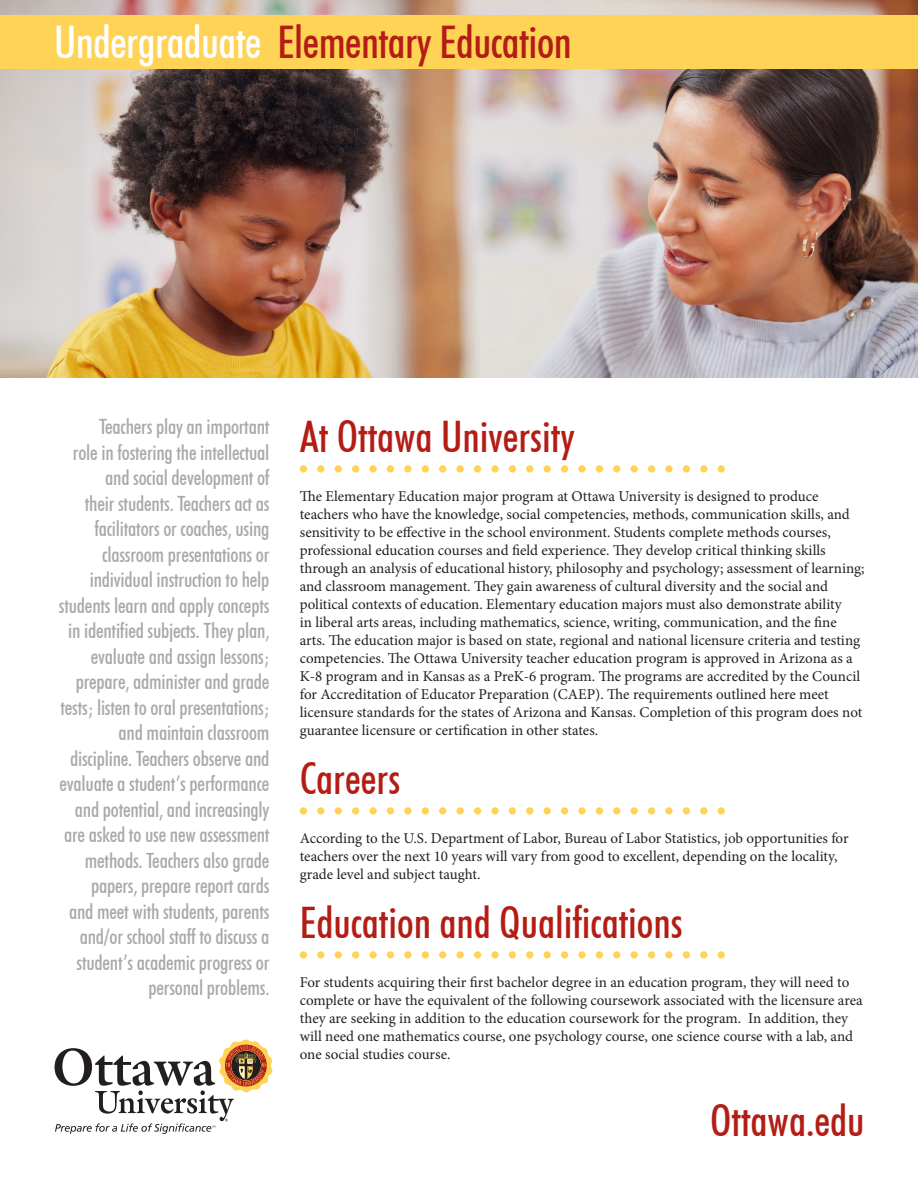
<style>
.page{position:relative;width:918px;height:1188px;background:#fff}
.page>*{position:absolute;margin:0;border:0;box-sizing:border-box;transform-origin:0 0}
.t1{font:500 condensed 45px "Futura BT";letter-spacing:-.01em;color:#b41d15}
.t2{font:500 condensed 43.5px "Futura BT";color:#b41d15}
.t3{font:500 condensed 21px/25.5px "Futura BT";letter-spacing:-.01em;color:#a8a9ad;text-align:right}
.t4{font:15px/18px "Minion Pro";color:#231f20}
.s1{color:#fff}
</style>
<div class="page">
<img style="left:0;top:0;width:918px;height:378px">
<div style="left:0;top:15px;width:918px;height:53px;background:#fed356"></div>
<div style="left:369px;top:465px;width:8px;height:8px;background:#fed356;border-radius:50%"></div>
<div style="left:300px;top:465px;width:7px;height:8px;background:#fed356;border-radius:50%"></div>
<div style="left:439px;top:465px;width:7px;height:8px;background:#fed356;border-radius:50%"></div>
<div style="left:404px;top:465px;width:8px;height:8px;background:#fed356;border-radius:50%"></div>
<div style="left:335px;top:465px;width:7px;height:8px;background:#fed356;border-radius:50%"></div>
<div style="left:474px;top:465px;width:7px;height:8px;background:#fed356;border-radius:50%"></div>
<div style="left:387px;top:465px;width:7px;height:8px;background:#fed356;border-radius:50%"></div>
<div style="left:317px;top:465px;width:7px;height:8px;background:#fed356;border-radius:50%"></div>
<div style="left:457px;top:465px;width:7px;height:8px;background:#fed356;border-radius:50%"></div>
<div style="left:422px;top:465px;width:7px;height:8px;background:#fed356;border-radius:50%"></div>
<div style="left:352px;top:465px;width:7px;height:8px;background:#fed356;border-radius:50%"></div>
<div style="left:491px;top:465px;width:8px;height:8px;background:#fed356;border-radius:50%"></div>
<div style="left:509px;top:465px;width:7px;height:8px;background:#fed356;border-radius:50%"></div>
<div style="left:596px;top:465px;width:7px;height:8px;background:#fed356;border-radius:50%"></div>
<div style="left:526px;top:465px;width:7px;height:8px;background:#fed356;border-radius:50%"></div>
<div style="left:561px;top:465px;width:7px;height:8px;background:#fed356;border-radius:50%"></div>
<div style="left:544px;top:465px;width:7px;height:8px;background:#fed356;border-radius:50%"></div>
<div style="left:578px;top:465px;width:8px;height:8px;background:#fed356;border-radius:50%"></div>
<div style="left:665px;top:465px;width:8px;height:8px;background:#fed356;border-radius:50%"></div>
<div style="left:700px;top:465px;width:7px;height:8px;background:#fed356;border-radius:50%"></div>
<div style="left:630px;top:465px;width:8px;height:8px;background:#fed356;border-radius:50%"></div>
<div style="left:683px;top:465px;width:7px;height:8px;background:#fed356;border-radius:50%"></div>
<div style="left:613px;top:465px;width:7px;height:8px;background:#fed356;border-radius:50%"></div>
<div style="left:718px;top:465px;width:7px;height:8px;background:#fed356;border-radius:50%"></div>
<div style="left:648px;top:465px;width:7px;height:8px;background:#fed356;border-radius:50%"></div>
<div style="left:369px;top:807px;width:8px;height:8px;background:#fed356;border-radius:50%"></div>
<div style="left:300px;top:807px;width:7px;height:8px;background:#fed356;border-radius:50%"></div>
<div style="left:439px;top:807px;width:7px;height:8px;background:#fed356;border-radius:50%"></div>
<div style="left:404px;top:807px;width:8px;height:8px;background:#fed356;border-radius:50%"></div>
<div style="left:335px;top:807px;width:7px;height:8px;background:#fed356;border-radius:50%"></div>
<div style="left:474px;top:807px;width:7px;height:8px;background:#fed356;border-radius:50%"></div>
<div style="left:387px;top:807px;width:7px;height:8px;background:#fed356;border-radius:50%"></div>
<div style="left:317px;top:807px;width:7px;height:8px;background:#fed356;border-radius:50%"></div>
<div style="left:457px;top:807px;width:7px;height:8px;background:#fed356;border-radius:50%"></div>
<div style="left:422px;top:807px;width:7px;height:8px;background:#fed356;border-radius:50%"></div>
<div style="left:352px;top:807px;width:7px;height:8px;background:#fed356;border-radius:50%"></div>
<div style="left:491px;top:807px;width:8px;height:8px;background:#fed356;border-radius:50%"></div>
<div style="left:509px;top:807px;width:7px;height:8px;background:#fed356;border-radius:50%"></div>
<div style="left:596px;top:807px;width:7px;height:8px;background:#fed356;border-radius:50%"></div>
<div style="left:526px;top:807px;width:7px;height:8px;background:#fed356;border-radius:50%"></div>
<div style="left:561px;top:807px;width:7px;height:8px;background:#fed356;border-radius:50%"></div>
<div style="left:544px;top:807px;width:7px;height:8px;background:#fed356;border-radius:50%"></div>
<div style="left:578px;top:807px;width:8px;height:8px;background:#fed356;border-radius:50%"></div>
<div style="left:665px;top:807px;width:8px;height:8px;background:#fed356;border-radius:50%"></div>
<div style="left:700px;top:807px;width:7px;height:8px;background:#fed356;border-radius:50%"></div>
<div style="left:630px;top:807px;width:8px;height:8px;background:#fed356;border-radius:50%"></div>
<div style="left:683px;top:807px;width:7px;height:8px;background:#fed356;border-radius:50%"></div>
<div style="left:613px;top:807px;width:7px;height:8px;background:#fed356;border-radius:50%"></div>
<div style="left:718px;top:807px;width:7px;height:8px;background:#fed356;border-radius:50%"></div>
<div style="left:648px;top:807px;width:7px;height:8px;background:#fed356;border-radius:50%"></div>
<div style="left:369px;top:951px;width:8px;height:8px;background:#fed356;border-radius:50%"></div>
<div style="left:300px;top:951px;width:7px;height:8px;background:#fed356;border-radius:50%"></div>
<div style="left:439px;top:951px;width:7px;height:8px;background:#fed356;border-radius:50%"></div>
<div style="left:404px;top:951px;width:8px;height:8px;background:#fed356;border-radius:50%"></div>
<div style="left:335px;top:951px;width:7px;height:8px;background:#fed356;border-radius:50%"></div>
<div style="left:474px;top:951px;width:7px;height:8px;background:#fed356;border-radius:50%"></div>
<div style="left:387px;top:951px;width:7px;height:8px;background:#fed356;border-radius:50%"></div>
<div style="left:317px;top:951px;width:7px;height:8px;background:#fed356;border-radius:50%"></div>
<div style="left:457px;top:951px;width:7px;height:8px;background:#fed356;border-radius:50%"></div>
<div style="left:422px;top:951px;width:7px;height:8px;background:#fed356;border-radius:50%"></div>
<div style="left:352px;top:951px;width:7px;height:8px;background:#fed356;border-radius:50%"></div>
<div style="left:491px;top:951px;width:8px;height:8px;background:#fed356;border-radius:50%"></div>
<div style="left:509px;top:951px;width:7px;height:8px;background:#fed356;border-radius:50%"></div>
<div style="left:596px;top:951px;width:7px;height:8px;background:#fed356;border-radius:50%"></div>
<div style="left:526px;top:951px;width:7px;height:8px;background:#fed356;border-radius:50%"></div>
<div style="left:561px;top:951px;width:7px;height:8px;background:#fed356;border-radius:50%"></div>
<div style="left:544px;top:951px;width:7px;height:8px;background:#fed356;border-radius:50%"></div>
<div style="left:578px;top:951px;width:8px;height:8px;background:#fed356;border-radius:50%"></div>
<div style="left:665px;top:951px;width:8px;height:8px;background:#fed356;border-radius:50%"></div>
<div style="left:700px;top:951px;width:7px;height:8px;background:#fed356;border-radius:50%"></div>
<div style="left:630px;top:951px;width:8px;height:8px;background:#fed356;border-radius:50%"></div>
<div style="left:683px;top:951px;width:7px;height:8px;background:#fed356;border-radius:50%"></div>
<div style="left:613px;top:951px;width:7px;height:8px;background:#fed356;border-radius:50%"></div>
<div style="left:718px;top:951px;width:7px;height:8px;background:#fed356;border-radius:50%"></div>
<div style="left:648px;top:951px;width:7px;height:8px;background:#fed356;border-radius:50%"></div>
<svg style="left:55px;top:1040px;width:217px;height:94px"></svg>
<p class="t1" style="left:54px;top:15px;width:519px"><span class="s1">Undergraduate</span> Elementary Education</p>
<p class="t3" style="left:59px;top:414px;width:212px">Teachers play an important<br>role in fostering the intellectual and social development of<br>their students. Teachers act as facilitators or coaches, using classroom presentations or individual instruction to help students learn and apply concepts in identified subjects. They plan, evaluate and assign lessons; prepare, administer and grade tests; listen to oral presentations; and maintain classroom discipline. Teachers observe and evaluate a student’s performance and potential, and increasingly are asked to use new assessment methods. Teachers also grade papers, prepare report cards<br>and meet with students, parents and/or school staff to discuss a student’s academic progress or personal problems.</p>
<p class="t2" style="left:300px;top:410px;width:276px">At Ottawa University</p>
<p class="t4" style="left:300px;top:487px;width:566px">The Elementary Education major program at Ottawa University is designed to produce teachers who have the knowledge, social competencies, methods, communication skills, and sensitivity to be effective in the school environment. Students complete methods courses, professional education courses and field experience. They develop critical thinking skills through an analysis of educational history, philosophy and psychology; assessment of learning; and classroom management. They gain awareness of cultural diversity and the social and political contexts of education. Elementary education majors must also demonstrate ability<br>in liberal arts areas, including mathematics, science, writing, communication, and the fine arts. The education major is based on state, regional and national licensure criteria and testing competencies. The Ottawa University teacher education program is approved in Arizona as a K-8 program and in Kansas as a PreK-6 program. The programs are accredited by the Council for Accreditation of Educator Preparation (CAEP). The requirements outlined here meet licensure standards for the states of Arizona and Kansas. Completion of this program does not guarantee licensure or certification in other states.</p>
<p class="t2" style="left:300px;top:752px;width:102px">Careers</p>
<p class="t4" style="left:300px;top:829px;width:550px">According to the U.S. Department of Labor, Bureau of Labor Statistics, job opportunities for teachers over the next 10 years will vary from good to excellent, depending on the locality, grade level and subject taught.</p>
<p class="t2" style="left:300px;top:896px;width:385px">Education and Qualifications</p>
<p class="t4" style="left:300px;top:973px;width:565px">For students acquiring their first bachelor degree in an education program, they will need to complete or have the equivalent of the following coursework associated with the licensure area they are seeking in addition to the education coursework for the program. In addition, they will need one mathematics course, one psychology course, one science course with a lab, and one social studies course.</p>
<p class="t2" style="left:710px;top:1094px;width:156px">Ottawa.edu</p>
</div>
